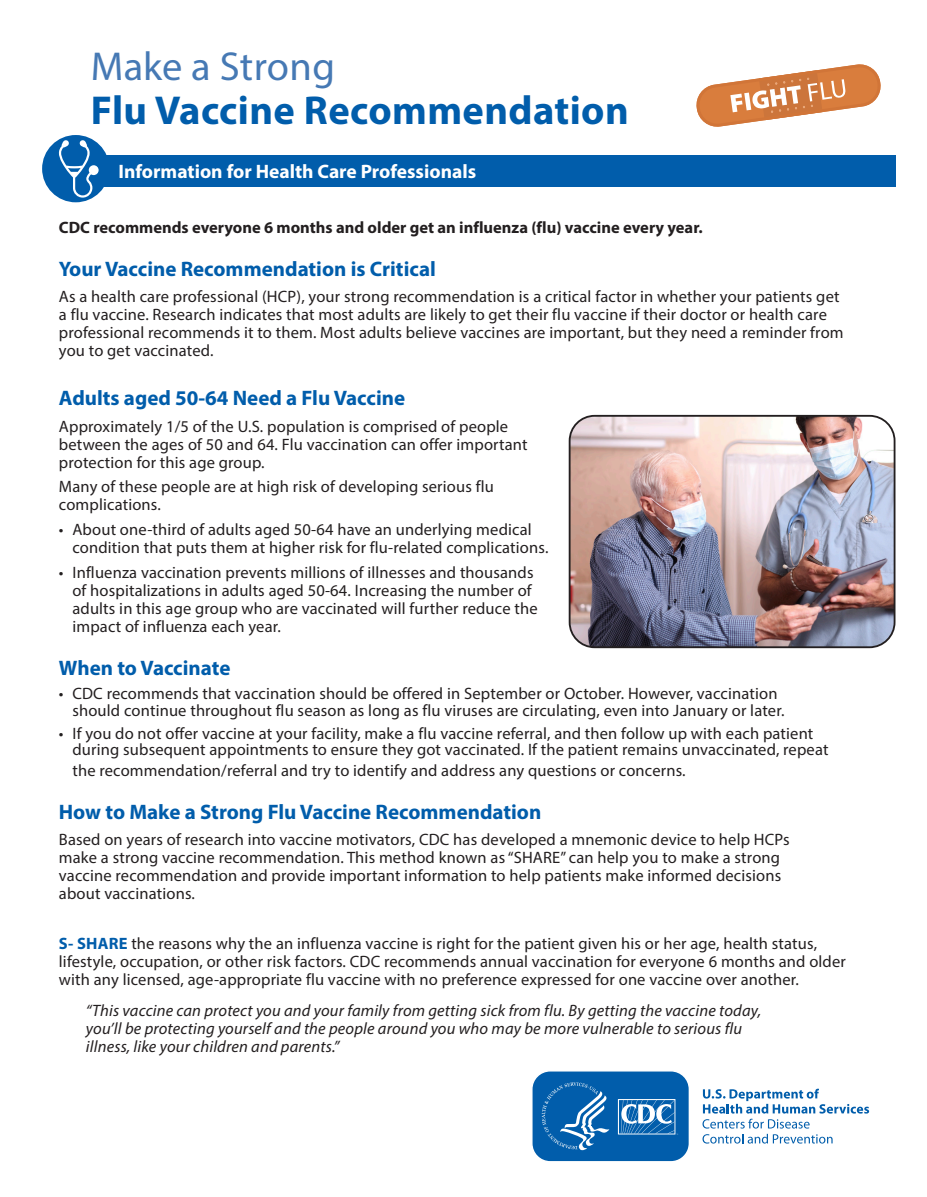
<style>
.page{position:relative;width:927px;height:1197px;background:#fff}
.page>*{position:absolute;margin:0;border:0;box-sizing:border-box;transform-origin:0 0}
.t1{font:700 40.5px/43.5px "Myriad Pro";letter-spacing:.01em;color:#015dab}
.t2{font:700 21px "Myriad Pro";color:#015dab}
.H1a{font:700 19.5px "Myriad Pro";color:#fff}
.B1__Body{font:16.5px/18px "Myriad Pro";letter-spacing:.01em;color:#231f20}
.L2_indent{font:italic 16.5px/18px "Myriad Pro";letter-spacing:.01em;color:#231f20}
.H2a{font:700 16.5px "Myriad Pro";color:#231f20}
.s1{font-weight:400;color:#4679b4}
.s2{font-weight:700;color:#015dab}
</style>
<div class="page">
<div style="left:42px;top:135px;width:67px;height:67px;background:#015dab;border-radius:50%"></div>
<div style="left:91px;top:155px;width:805px;height:32px;background:#015dab"></div>
<svg style="left:703px;top:1089px;width:166px;height:55px"></svg>
<svg style="left:532px;top:1071px;width:157px;height:91px;background:#2574b6"></svg>
<svg style="left:696px;top:64px;width:185px;height:63px"></svg>
<svg style="left:59px;top:140px;width:40px;height:58px"></svg>
<img style="left:570px;top:416px;width:325px;height:231px">
<div style="left:569px;top:415px;width:326px;height:233px;border:2px solid #231f20;border-radius:25px"></div>
<h1 class="t1" style="left:91px;top:44px;width:539px"><span class="s1">Make a Strong<br></span>Flu Vaccine Recommendation</h1>
<h1 class="H1a" style="left:118px;top:158px;width:359px">Information for Health Care Professionals</h1>
<h2 class="H2a" style="left:59px;top:217px;width:645px">CDC recommends everyone 6 months and older get an influenza (flu) vaccine every year.</h2>
<h2 class="t2" style="left:59px;top:255px;width:378px">Your Vaccine Recommendation is Critical</h2>
<p class="B1__Body" style="left:59px;top:287px;width:786px">As a health care professional (HCP), your strong recommendation is a critical factor in whether your patients get a flu vaccine. Research indicates that most adults are likely to get their flu vaccine if their doctor or health care professional recommends it to them. Most adults believe vaccines are important, but they need a reminder from you to get vaccinated.</p>
<h2 class="t2" style="left:59px;top:385px;width:348px">Adults aged 50-64 Need a Flu Vaccine</h2>
<p class="B1__Body" style="left:59px;top:417px;width:470px">Approximately 1/5 of the U.S. population is comprised of people between the ages of 50 and 64. Flu vaccination can offer important protection for this age group.</p>
<p class="B1__Body" style="left:59px;top:478px;width:437px">Many of these people are at high risk of developing serious flu complications.</p>
<p class="B1__Body" style="left:72px;top:520px;width:478px;text-indent:-14px">• About one-third of adults aged 50-64 have an underlying medical condition that puts them at higher risk for flu-related complications.</p>
<p class="B1__Body" style="left:72px;top:563px;width:467px;text-indent:-14px">• Influenza vaccination prevents millions of illnesses and thousands of hospitalizations in adults aged 50-64. Increasing the number of adults in this age group who are vaccinated will further reduce the impact of influenza each year.</p>
<h2 class="t2" style="left:59px;top:654px;width:173px">When to Vaccinate</h2>
<p class="B1__Body" style="left:72px;top:685px;width:714px;line-height:16.5px;text-indent:-14px">• CDC recommends that vaccination should be offered in September or October. However, vaccination should continue throughout flu season as long as flu viruses are circulating, even into January or later.</p>
<p class="B1__Body" style="left:72px;top:725px;width:758px;line-height:16.5px;text-indent:-14px">• If you do not offer vaccine at your facility, make a flu vaccine referral, and then follow up with each patient during subsequent appointments to ensure they got vaccinated. If the patient remains unvaccinated, repeat</p>
<p class="B1__Body" style="left:72px;top:762px;width:615px">the recommendation/referral and try to identify and address any questions or concerns.</p>
<h2 class="t2" style="left:59px;top:798px;width:484px">How to Make a Strong Flu Vaccine Recommendation</h2>
<p class="B1__Body" style="left:59px;top:830px;width:732px">Based on years of research into vaccine motivators, CDC has developed a mnemonic device to help HCPs make a strong vaccine recommendation. This method known as “SHARE” can help you to make a strong vaccine recommendation and provide important information to help patients make informed decisions about vaccinations.</p>
<p class="B1__Body" style="left:59px;top:934px;width:788px"><span class="s2">S- SHARE</span> the reasons why the an influenza vaccine is right for the patient given his or her age, health status, lifestyle, occupation, or other risk factors. CDC recommends annual vaccination for everyone 6 months and older with any licensed, age-appropriate flu vaccine with no preference expressed for one vaccine over another.</p>
<h2 class="L2_indent" style="left:86px;top:1001px;width:677px">“This vaccine can protect you and your family from getting sick from flu. By getting the vaccine today, you’ll be protecting yourself and the people around you who may be more vulnerable to serious flu illness, like your children and parents.”</h2>
</div>
